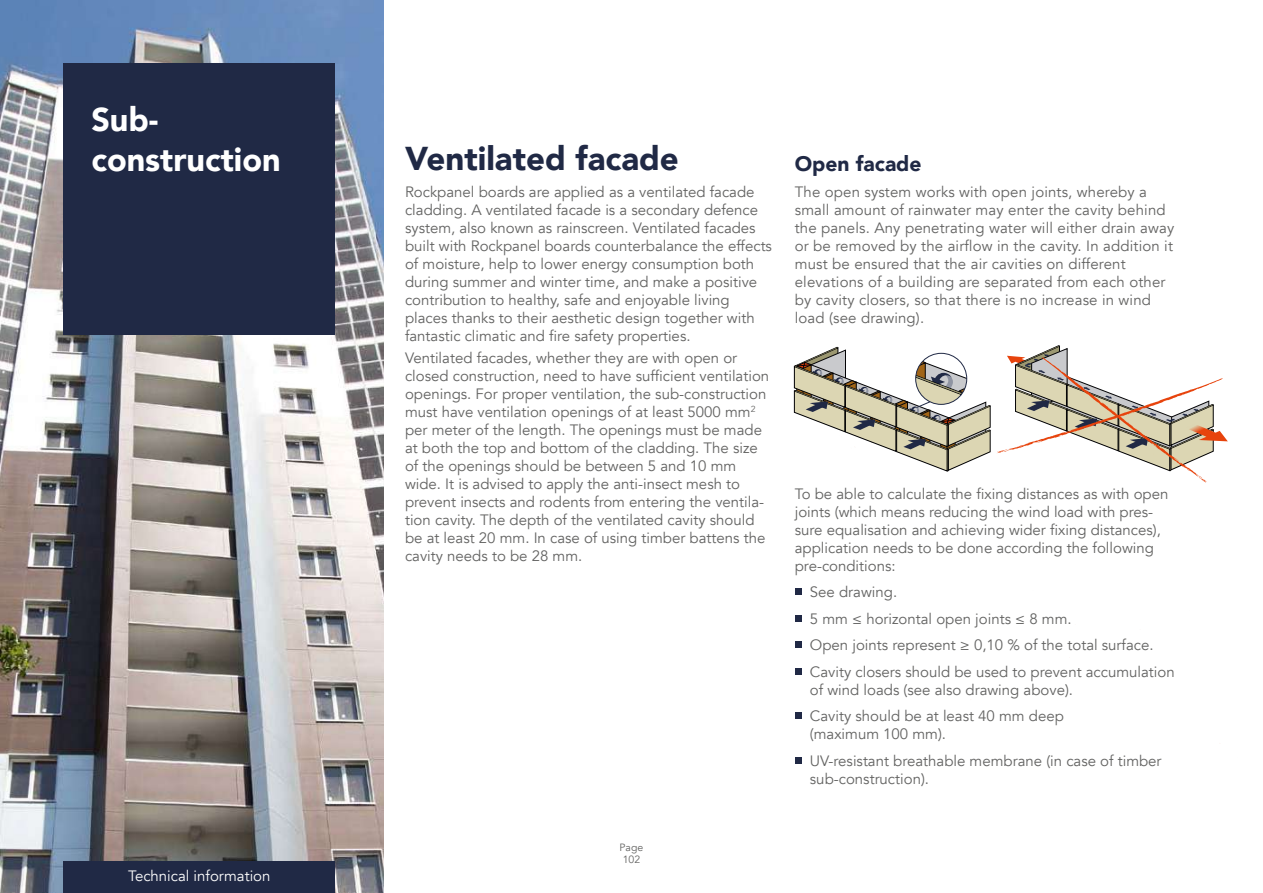
<style>
.page{position:relative;width:1263px;height:893px;background:#fff}
.page>*{position:absolute;margin:0;border:0;box-sizing:border-box;transform-origin:0 0}
.t1{font:900 33px "Avenir";color:#202945}
.t2{font:900 33px/39.6px "Avenir";color:#fff}
.t3{font:900 21px "Avenir";color:#202945}
.t4{font:15px/18px "Avenir";color:#636362}
.t5{font:15px "Avenir";color:#fff}
.t6{font:10.5px/12.6px "Avenir";color:#636362}
</style>
<div class="page">
<img style="left:0;top:0;width:384px;height:893px">
<div style="left:64px;top:64px;width:271px;height:271px;background:#202945"></div>
<div style="left:64px;top:861px;width:271px;height:32px;background:#202945"></div>
<div style="left:795px;top:588px;width:6px;height:7px;background:#202945"></div>
<div style="left:795px;top:615px;width:6px;height:7px;background:#202945"></div>
<div style="left:795px;top:641px;width:6px;height:7px;background:#202945"></div>
<div style="left:795px;top:668px;width:6px;height:7px;background:#202945"></div>
<div style="left:795px;top:712px;width:6px;height:7px;background:#202945"></div>
<div style="left:795px;top:757px;width:6px;height:7px;background:#202945"></div>
<svg style="left:794px;top:345px;width:434px;height:138px"></svg>
<h1 class="t2" style="left:91px;top:99px;width:191px">Sub&shy;construction</h1>
<p class="t5" style="left:128px;top:867px;width:144px">Technical information</p>
<h1 class="t1" style="left:405px;top:130px;width:275px">Ventilated facade</h1>
<p class="t4" style="left:405px;top:183px;width:368px">Rockpanel boards are applied as a ventilated facade cladding. A ventilated facade is a secondary defence system, also known as rainscreen. Ventilated facades built with Rockpanel boards counterbalance the effects of moisture, help to lower energy consumption both during summer and winter time, and make a positive contribution to healthy, safe and enjoyable living places thanks to their aesthetic design together with fantastic climatic and fire safety properties.</p>
<p class="t4" style="left:405px;top:349px;width:366px">Ventilated facades, whether they are with open or closed construction, need to have sufficient ventilation openings. For proper ventilation, the sub-construction must have ventilation openings of at least 5000 mm<sup>2 </sup>per meter of the length. The openings must be made at both the top and bottom of the cladding. The size of the openings should be between 5 and 10 mm wide. It is advised to apply the anti-insect mesh to prevent insects and rodents from entering the ventila&shy;tion cavity. The depth of the ventilated cavity should be at least 20 mm. In case of using timber battens the cavity needs to be 28 mm.</p>
<h2 class="t3" style="left:795px;top:145px;width:128px">Open facade</h2>
<p class="t4" style="left:795px;top:183px;width:381px">The open system works with open joints, whereby a small amount of rainwater may enter the cavity behind the panels. Any penetrating water will either drain away or be removed by the airflow in the cavity. In addition it must be ensured that the air cavities on different elevations of a building are separated from each other by cavity closers, so that there is no increase in wind load (see drawing).</p>
<p class="t4" style="left:795px;top:485px;width:375px">To be able to calculate the fixing distances as with open joints (which means reducing the wind load with pres&shy;sure equalisation and achieving wider fixing distances), application needs to be done according the following pre-conditions:</p>
<p class="t4" style="left:810px;top:579px;width:366px;line-height:26.5px">See drawing.<br>5 mm ≤ horizontal open joints ≤ 8 mm.<br>Open joints represent ≥ 0,10 % of the total surface.<br>Cavity closers should be used to prevent accumulation</p>
<p class="t4" style="left:810px;top:677px;width:265px;line-height:26.5px">of wind loads (see also drawing above).<br>Cavity should be at least 40 mm deep</p>
<p class="t4" style="left:810px;top:721px;width:353px;line-height:26.5px">(maximum 100 mm).<br>UV-resistant breathable membrane (in case of timber</p>
<p class="t4" style="left:810px;top:770px;width:121px">sub-construction).</p>
<p class="t6" style="left:620px;top:841px;width:25px">Page<br>102</p>
</div>
